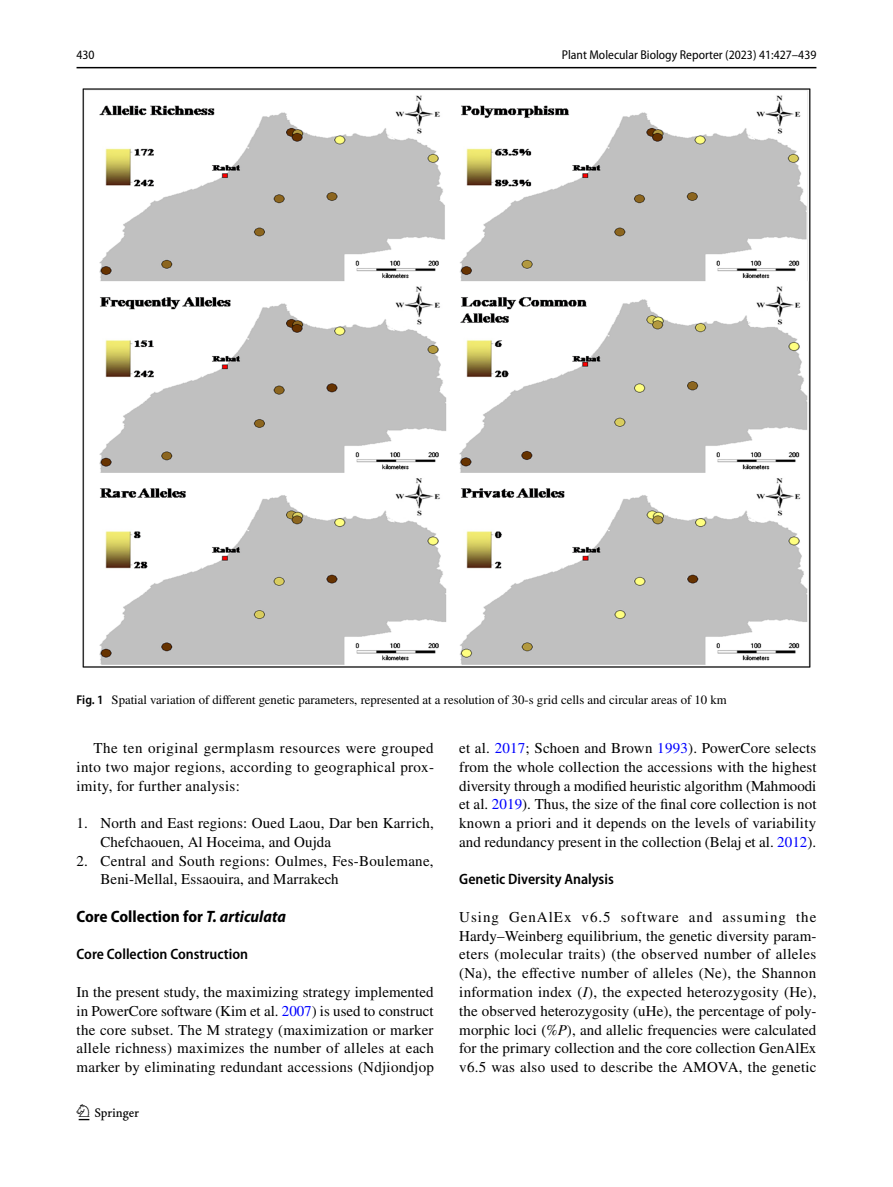
<style>
.page{position:relative;width:893px;height:1187px;background:#fff}
.page>*{position:absolute;margin:0;border:0;box-sizing:border-box;transform-origin:0 0}
.t1{font:22.5px "Springnew Regular 2";color:#000}
.t2{font:700 semi-condensed 16.5px "Myriad Pro";color:#000}
.t3{font:15px/18.8px "STIX";letter-spacing:.015em;color:#000;text-align:justify}
.t4{font:600 semi-condensed 15px "Myriad Pro";color:#000}
.t5{font:12.75px "STIX";color:#000}
.t6{font:semi-condensed 12.75px "Myriad Pro";color:#000}
.s1{font-family:"Myriad Pro";font-weight:600;font-stretch:semi-condensed}
.s2{font-style:italic}
.s3{color:#00f}
</style>
<div class="page">
<hr style="left:77px;top:67px;width:739px;height:1px;background:#000">
<img style="left:82px;top:88px;width:729px;height:580px">
<p class="t6" style="left:77px;top:48px;width:20px">430</p>
<p class="t6" style="left:562px;top:48px;width:256px">Plant Molecular Biology Reporter (2023) 41:427–439</p>
<p class="t5" style="left:77px;top:691px;width:652px"><span class="s1">Fig. 1</span> Spatial variation of different genetic parameters, represented at a resolution of 30-s grid cells and circular areas of 10 km</p>
<p class="t3" style="left:77px;top:739px;width:359px;text-indent:17px">The ten original germplasm resources were grouped into two major regions, according to geographical prox‑ imity, for further analysis:</p>
<p class="t3" style="left:101px;top:814px;width:335px;text-indent:-24px">1. North and East regions: Oued Laou, Dar ben Karrich,<br>Chefchaouen, Al Hoceima, and Oujda</p>
<p class="t3" style="left:101px;top:852px;width:335px;text-indent:-24px">2. Central and South regions: Oulmes, Fes-Boulemane,<br>Beni-Mellal, Essaouira, and Marrakech</p>
<p class="t2" style="left:77px;top:907px;width:211px">Core Collection for <span class="s2">T. articulata</span></p>
<p class="t4" style="left:77px;top:946px;width:173px">Core Collection Construction</p>
<p class="t3" style="left:77px;top:983px;width:359px">In the present study, the maximizing strategy implemented in PowerCore software (Kim et al. <span class="s3">2007</span>) is used to construct the core subset. The M strategy (maximization or marker allele richness) maximizes the number of alleles at each marker by eliminating redundant accessions (Ndjiondjop</p>
<h1 class="t1" style="left:79px;top:1104px;width:62px">1 3</h1>
<p class="t3" style="left:459px;top:739px;width:359px">et al. <span class="s3">2017</span>; Schoen and Brown <span class="s3">1993</span>). PowerCore selects from the whole collection the accessions with the highest diversity through a modified heuristic algorithm (Mahmoodi et al. <span class="s3">2019</span>). Thus, the size of the final core collection is not known a priori and it depends on the levels of variability and redundancy present in the collection (Belaj et al. <span class="s3">2012</span>).</p>
<p class="t4" style="left:459px;top:871px;width:156px">Genetic Diversity Analysis</p>
<p class="t3" style="left:459px;top:908px;width:359px">Using GenAlEx v6.5 software and assuming the Hardy–Weinberg equilibrium, the genetic diversity param‑ eters (molecular traits) (the observed number of alleles (Na), the effective number of alleles (Ne), the Shannon information index (<span class="s2">I</span>), the expected heterozygosity (He), the observed heterozygosity (uHe), the percentage of poly‑ morphic loci (%<span class="s2">P</span>), and allelic frequencies were calculated for the primary collection and the core collection GenAlEx v6.5 was also used to describe the AMOVA, the genetic</p>
</div>
